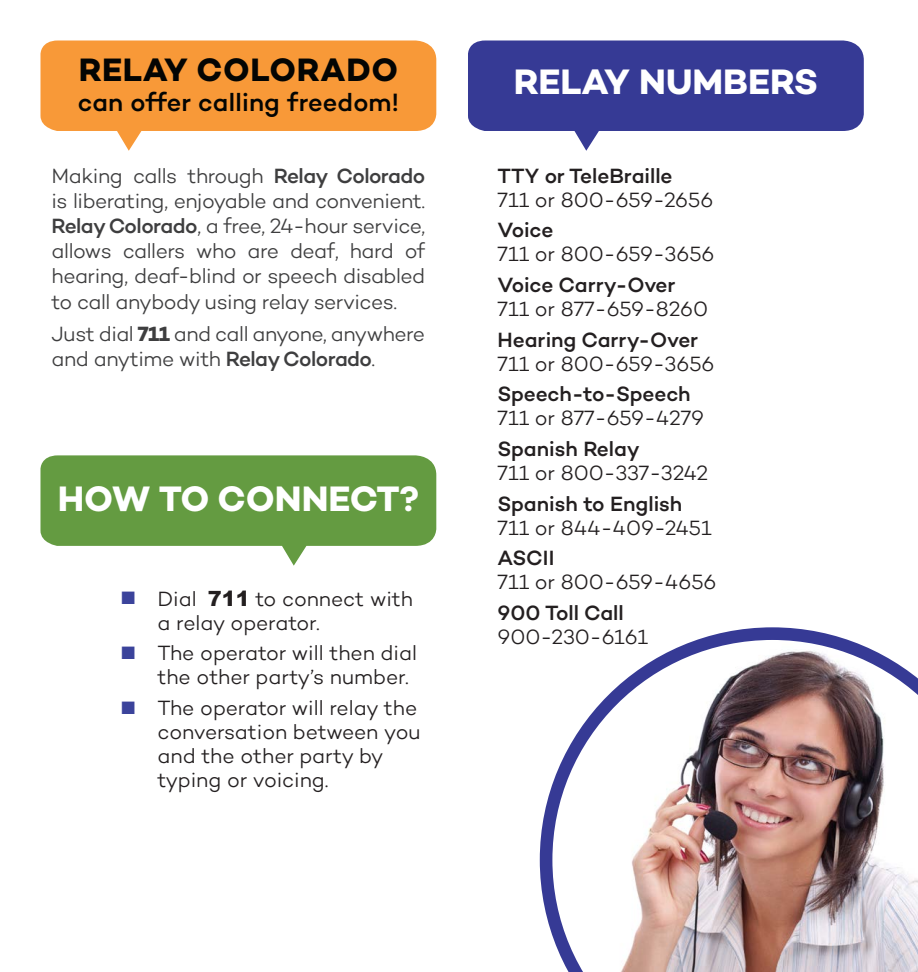
<style>
.page{position:relative;width:918px;height:972px;background:#fff}
.page>*{position:absolute;margin:0;border:0;box-sizing:border-box;transform-origin:0 0}
.t1{font:700 36px "Campton";color:#fff}
.t2{font:700 33px "Campton";letter-spacing:.02em;color:#040503}
.t3{font:500 25.5px "Campton";letter-spacing:.005em;color:#040503}
.t4{font:300 21px/24px "Campton";letter-spacing:-.005em;color:#231f20}
.t5{font:300 21px/25.2px "Campton";letter-spacing:-.025em;color:#3e3e3f;text-align:justify}
.t6{font:500 21px/24px "Campton";color:#231f20}
.s1{font-weight:500}
.s2{font-weight:700}
.s3{color:#3b439b}
.s4{font-family:"Arial";font-weight:900}
.s5{font-weight:300}
</style>
<div class="page">
<svg style="left:40px;top:40px;width:396px;height:111px;fill:#f89938"></svg>
<svg style="left:468px;top:40px;width:396px;height:111px;fill:#363a95"></svg>
<svg style="left:40px;top:455px;width:396px;height:111px;fill:#649b41"></svg>
<img style="left:540px;top:627px;width:378px;height:345px">
<p class="t2" style="left:79px;top:48px;width:321px">RELAY COLORADO</p>
<p class="t3" style="left:78px;top:86px;width:323px">can offer calling freedom!</p>
<p class="t5" style="left:52px;top:162px;width:375px">Making calls through <span class="s1">Relay Colorado </span>is liberating, enjoyable and convenient.<br><span class="s1">Relay Colorado</span>, a free, 24-hour service, allows callers who are deaf, hard of hearing, deaf-blind or speech disabled to call anybody using relay services.</p>
<p class="t5" style="left:52px;top:321px;width:375px">Just dial <span class="s2">711</span> and call anyone, anywhere and anytime with <span class="s1">Relay Colorado</span>.</p>
<p class="t1" style="left:58px;top:476px;width:363px">HOW TO CONNECT?</p>
<p class="t4" style="left:158px;top:586px;width:257px;text-indent:-36px"><span class="s3">■</span> Dial <span class="s4">711</span> to connect with a relay operator.</p>
<p class="t4" style="left:158px;top:641px;width:261px;text-indent:-36px"><span class="s3">■</span> The operator will then dial the other party’s number.</p>
<p class="t4" style="left:158px;top:696px;width:265px;text-indent:-36px"><span class="s3">■</span> The operator will relay the conversation between you and the other party by typing or voicing.</p>
<p class="t1" style="left:514px;top:59px;width:306px">RELAY NUMBERS</p>
<p class="t4" style="left:498px;top:163px;width:217px"><span class="s1">TTY or TeleBraille<br></span>711 or 800-659-2656</p>
<p class="t4" style="left:498px;top:218px;width:219px"><span class="s1">Voice<br></span>711 or 800-659-3656</p>
<p class="t4" style="left:498px;top:272px;width:212px"><span class="s1">Voice Carry-Over<br></span>711 or 877-659-8260</p>
<p class="t6" style="left:498px;top:327px;width:219px">Hearing Carry-Over<br><span class="s5">711 or 800-659-3656</span></p>
<p class="t4" style="left:498px;top:382px;width:208px"><span class="s1">Speech-to-Speech<br></span>711 or 877-659-4279</p>
<p class="t4" style="left:498px;top:437px;width:212px"><span class="s1">Spanish Relay<br></span>711 or 800-337-3242</p>
<p class="t4" style="left:498px;top:491px;width:216px"><span class="s1">Spanish to English<br></span>711 or 844-409-2451</p>
<p class="t4" style="left:498px;top:546px;width:221px"><span class="s1">ASCII<br></span>711 or 800-659-4656</p>
<p class="t4" style="left:498px;top:601px;width:152px"><span class="s1">900 Toll Call<br></span>900-230-6161</p>
</div>
